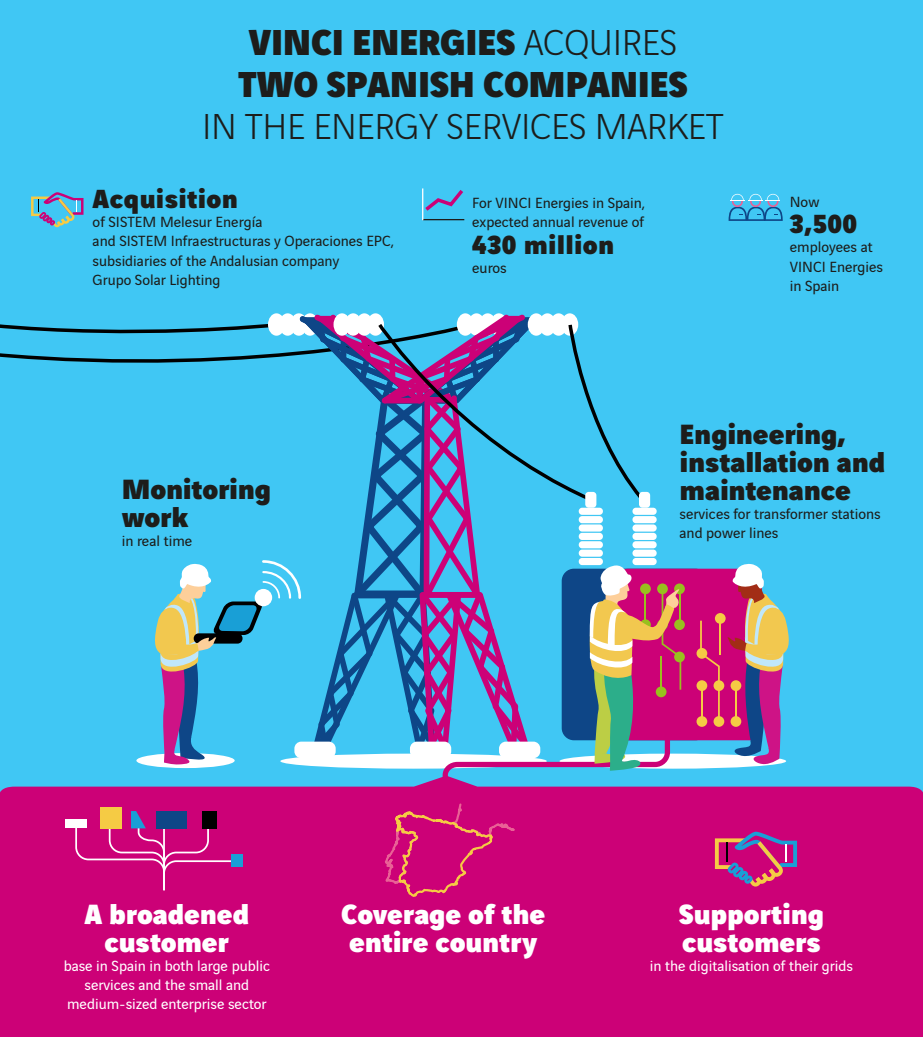
<style>
.page{position:relative;width:923px;height:1037px;background:#fff}
.page>*{position:absolute;margin:0;border:0;box-sizing:border-box;transform-origin:0 0}
.t1{font:900 38.5px/42px "Vinci Sans";letter-spacing:-.01em;color:#1d1d1b}
.t2{font:300 38.5px "Vinci Sans";letter-spacing:-.01em;color:#1d1d1b}
.t3{font:900 29.75px/28px "Vinci Sans";letter-spacing:-.005em;color:#fff}
.t4{font:900 29.75px/28px "Vinci Sans";letter-spacing:-.005em;color:#1d1d1b}
.t5{font:900 28px "Vinci Sans";letter-spacing:.01em;color:#1d1d1b}
.t6{font:15.75px/19.2px "Vinci Sans";color:#1d1d1b}
.t7{font:15.75px/19.2px "Vinci Sans";color:#fff;text-align:center}
.s1{font-weight:300}
.s2{font-style:inherit}
</style>
<div class="page">
<div style="left:0;top:0;width:923px;height:1036px;background:#40c7f4"></div>
<div style="left:0;top:786px;width:923px;height:250px;background:#cc0177"></div>
<div style="left:559px;top:753px;width:227px;height:15px;background:#fff;border-radius:50%"></div>
<div style="left:616px;top:568px;width:146px;height:172px;background:#cc0177;border-radius:12px"></div>
<div style="left:696px;top:716px;width:11px;height:10px;background:#f5cb44;border-radius:50%"></div>
<svg style="left:696px;top:680px;width:11px;height:11px"></svg>
<div style="left:696px;top:648px;width:11px;height:10px;background:#f5cb44;border-radius:50%"></div>
<div style="left:713px;top:716px;width:11px;height:10px;background:#f5cb44;border-radius:50%"></div>
<div style="left:713px;top:680px;width:11px;height:11px;background:#f5cb44;border-radius:50%"></div>
<svg style="left:700px;top:620px;width:20px;height:101px"></svg>
<div style="left:715px;top:613px;width:11px;height:10px;background:#f5cb44;border-radius:50%"></div>
<hr style="left:719px;top:619px;width:2px;height:35px;background:#f5cb44">
<div style="left:674px;top:583px;width:11px;height:11px;background:#98c01e;border-radius:50%"></div>
<div style="left:674px;top:619px;width:11px;height:11px;background:#98c01e;border-radius:50%"></div>
<div style="left:674px;top:651px;width:11px;height:11px;background:#98c01e;border-radius:50%"></div>
<svg style="left:727px;top:563px;width:62px;height:201px"></svg>
<svg style="left:0;top:313px;width:681px;height:477px"></svg>
<svg style="left:31px;top:192px;width:52px;height:35px"></svg>
<svg style="left:423px;top:188px;width:40px;height:26px"></svg>
<hr style="left:423px;top:219px;width:41px;height:1px;background:#1d1d1b">
<hr style="left:422px;top:188px;width:1px;height:32px;background:#fff">
<svg style="left:728px;top:194px;width:55px;height:27px"></svg>
<svg style="left:715px;top:831px;width:82px;height:55px;background:#b3367f"></svg>
<div style="left:231px;top:854px;width:12px;height:13px;background:#199fd6"></div>
<div style="left:100px;top:806px;width:22px;height:22px;background:#f5cb44"></div>
<div style="left:65px;top:819px;width:21px;height:9px;background:#fff"></div>
<svg style="left:74px;top:811px;width:160px;height:80px;background:#c11e7e"></svg>
<svg style="left:381px;top:802px;width:135px;height:103px;background:#cf1074"></svg>
<h1 class="t1" style="left:238px;top:17px;width:452px">VINCI ENERGIES <span class="s1">ACQUIRES<br></span>TWO SPANISH COMPANIES</h1>
<h1 class="t2" style="left:202px;top:98px;width:523px">IN THE ENERGY SERVICES MARKET</h1>
<h3 class="t5" style="left:93px;top:175px;width:147px">Acquisition</h3>
<p class="t6" style="left:93px;top:211px;width:303px">of SISTEM Melesur Energía<br>and SISTEM Infraestructuras y Operaciones EPC, subsidiaries of the Andalusian <span class="s2">company<br>Grupo</span> Solar Lighting</p>
<p class="t6" style="left:472px;top:192px;width:174px">For VINCI Energies in Spain, expected annual revenue of</p>
<h3 class="t5" style="left:472px;top:221px;width:143px">430 million</h3>
<p class="t6" style="left:472px;top:256px;width:36px">euros</p>
<p class="t6" style="left:790px;top:191px;width:31px">Now</p>
<h3 class="t5" style="left:790px;top:201px;width:69px">3,500</h3>
<p class="t6" style="left:790px;top:236px;width:95px">employees at<br>VINCI Energies in Spain</p>
<h2 class="t4" style="left:122px;top:471px;width:151px">Monitoring work</h2>
<p class="t6" style="left:122px;top:530px;width:72px">in real time</p>
<h2 class="t4" style="left:679px;top:416px;width:207px">Engineering, installation and maintenance</h2>
<p class="t6" style="left:679px;top:503px;width:203px">services for transformer stations and power lines</p>
<h2 class="t3" style="left:84px;top:896px;width:166px;text-align:center">A broadened customer</h2>
<p class="t7" style="left:64px;top:954px;width:208px">base in Spain in both large public services and the small and medium-sized enterprise sector</p>
<h2 class="t3" style="left:341px;top:896px;width:206px">Coverage of the entire country</h2>
<h2 class="t3" style="left:679px;top:896px;width:147px">Supporting customers</h2>
<p class="t7" style="left:650px;top:954px;width:205px">in the digitalisation of their grids</p>
</div>
